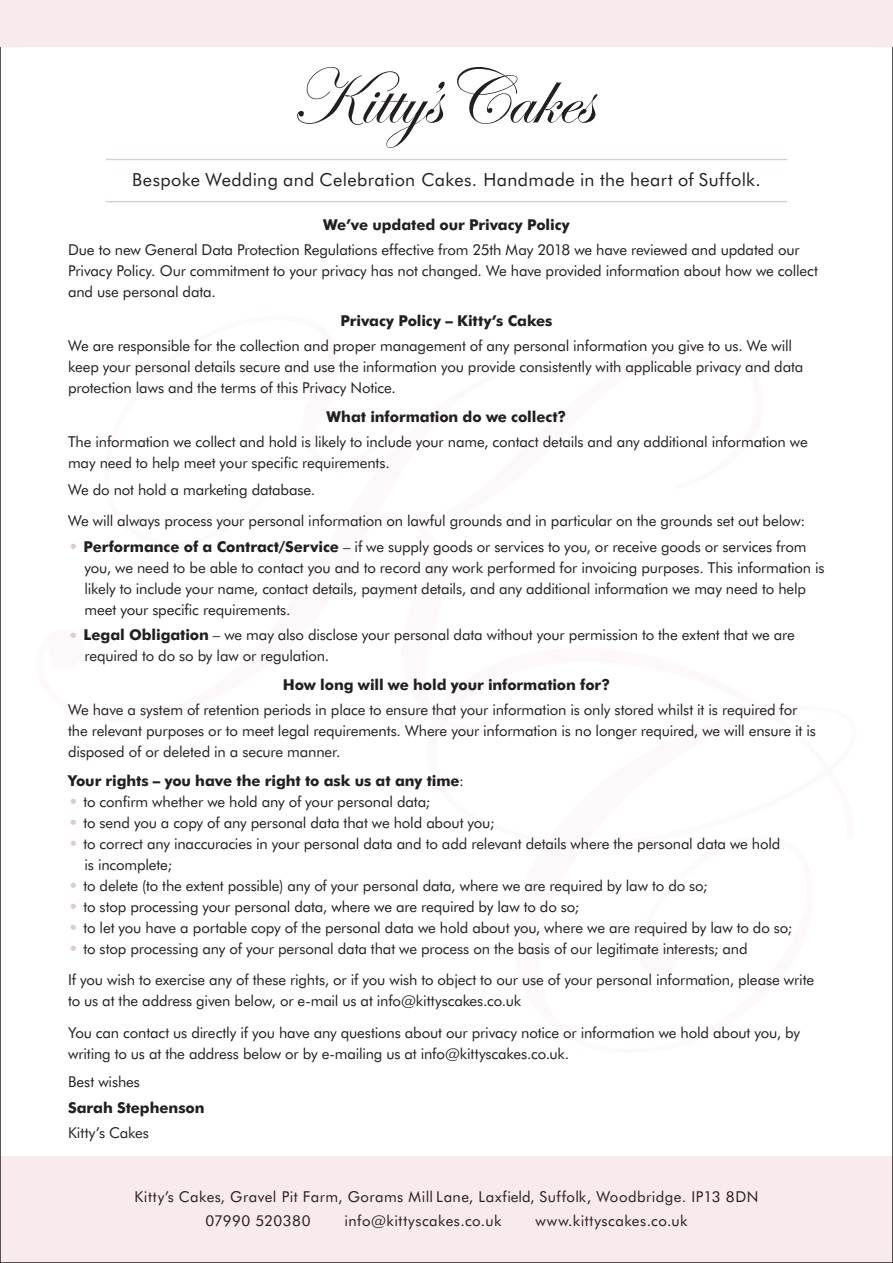
<style>
.page{position:relative;width:893px;height:1263px;background:#fff}
.page>*{position:absolute;margin:0;border:0;box-sizing:border-box;transform-origin:0 0}
.t1{font:18px "Futura BT";letter-spacing:.02em;color:#231f20}
.t2{font:15px/21px "Futura BT";letter-spacing:-.01em;color:#231f20}
.t3{font:700 15px "Futura BT";letter-spacing:-.005em;color:#231f20}
.t4{font:15px/24px "Futura BT";letter-spacing:.03em;color:#231f20}
.t5{font:15px "Futura BT";letter-spacing:.035em;color:#231f20}
.s1{font-size:18px;color:#decbc5}
.s2{font-weight:700}
.s3{font-weight:400}
</style>
<div class="page">
<div style="left:0;top:1157px;width:893px;height:106px;background:#f9eaeb"></div>
<div style="left:0;top:0;width:893px;height:47px;background:#f9eaeb"></div>
<svg style="left:297px;top:67px;width:300px;height:81px"></svg>
<hr style="left:106px;top:159px;width:681px;height:1px;background:#decbc5">
<hr style="left:106px;top:201px;width:681px;height:1px;background:#decbc5">
<p class="t1" style="left:132px;top:169px;width:630px">Bespoke Wedding and Celebration Cakes. Handmade in the heart of Suffolk.</p>
<p class="t3" style="left:323px;top:215px;width:248px">We’ve updated our Privacy Policy</p>
<p class="t2" style="left:68px;top:239px;width:751px">Due to new General Data Protection Regulations effective from 25th May 2018 we have reviewed and updated our<br>Privacy Policy. Our commitment to your privacy has not changed. We have provided information about how we collect and use personal data.</p>
<p class="t3" style="left:340px;top:311px;width:214px">Privacy Policy – Kitty’s Cakes</p>
<p class="t2" style="left:68px;top:335px;width:737px">We are responsible for the collection and proper management of any personal information you give to us. We will keep your personal details secure and use the information you provide consistently with applicable privacy and data protection laws and the terms of this Privacy Notice.</p>
<p class="t3" style="left:327px;top:407px;width:241px">What information do we collect?</p>
<p class="t2" style="left:68px;top:431px;width:741px">The information we collect and hold is likely to include your name, contact details and any additional information we may need to help meet your specific requirements.</p>
<p class="t2" style="left:68px;top:473px;width:739px;line-height:31.5px">We do not hold a marketing database.<br>We will always process your personal information on lawful grounds and in particular on the grounds set out below:</p>
<p class="t2" style="left:85px;top:536px;width:742px;text-indent:-16px"><span class="s1">•</span> <span class="s2">Performance of a Contract/Service</span> – if we supply goods or services to you, or receive goods or services from you, we need to be able to contact you and to record any work performed for invoicing purposes. This information is likely to include your name, contact details, payment details, and any additional information we may need to help meet your specific requirements.</p>
<p class="t2" style="left:85px;top:624px;width:712px;text-indent:-16px"><span class="s1">•</span> <span class="s2">Legal Obligation</span> – we may also disclose your personal data without your permission to the extent that we are required to do so by law or regulation.</p>
<p class="t3" style="left:283px;top:675px;width:329px">How long will we hold your information for?</p>
<p class="t2" style="left:68px;top:699px;width:749px">We have a system of retention periods in place to ensure that your information is only stored whilst it is required for the relevant purposes or to meet legal requirements. Where your information is no longer required, we will ensure it is disposed of or deleted in a secure manner.</p>
<p class="t3" style="left:68px;top:771px;width:397px">Your rights – you have the right to ask us at any time<span class="s3">:</span></p>
<p class="t2" style="left:68px;top:791px;width:364px"><span class="s1">•</span> to confirm whether we hold any of your personal data;</p>
<p class="t2" style="left:68px;top:812px;width:428px"><span class="s1">•</span> to send you a copy of any personal data that we hold about you;</p>
<p class="t2" style="left:85px;top:833px;width:697px;text-indent:-16px"><span class="s1">•</span> to correct any inaccuracies in your personal data and to add relevant details where the personal data we hold is incomplete;</p>
<p class="t2" style="left:68px;top:875px;width:641px"><span class="s1">•</span> to delete (to the extent possible) any of your personal data, where we are required by law to do so;</p>
<p class="t2" style="left:68px;top:896px;width:513px"><span class="s1">•</span> to stop processing your personal data, where we are required by law to do so;</p>
<p class="t2" style="left:68px;top:917px;width:726px"><span class="s1">•</span> to let you have a portable copy of the personal data we hold about you, where we are required by law to do so;</p>
<p class="t2" style="left:68px;top:932px;width:748px;line-height:31.5px"><span class="s1">•</span> to stop processing any of your personal data that we process on the basis of our legitimate interests; and<br>If you wish to exercise any of these rights, or if you wish to object to our use of your personal information, please write</p>
<p class="t2" style="left:68px;top:985px;width:733px;line-height:31.5px">to us at the address given below, or e-mail us at info@kittyscakes.co.uk<br>You can contact us directly if you have any questions about our privacy notice or information we hold about you, by</p>
<p class="t2" style="left:68px;top:1039px;width:503px;line-height:28.5px">writing to us at the address below or by e-mailing us at info@kittyscakes.co.uk.<br>Best wishes</p>
<p class="t3" style="left:68px;top:1098px;width:138px">Sarah Stephenson</p>
<p class="t2" style="left:68px;top:1122px;width:82px">Kitty’s Cakes</p>
<p class="t4" style="left:205px;top:1185px;width:555px;text-indent:-71px">Kitty’s Cakes, Gravel Pit Farm, Gorams Mill Lane, Laxfield, Suffolk, Woodbridge. IP13 8DN<br>07990 520380</p>
<p class="t4" style="left:345px;top:1209px;width:158px">info@kittyscakes.co.uk</p>
<p class="t5" style="left:535px;top:1212px;width:154px">www.kittyscakes.co.uk</p>
</div>
